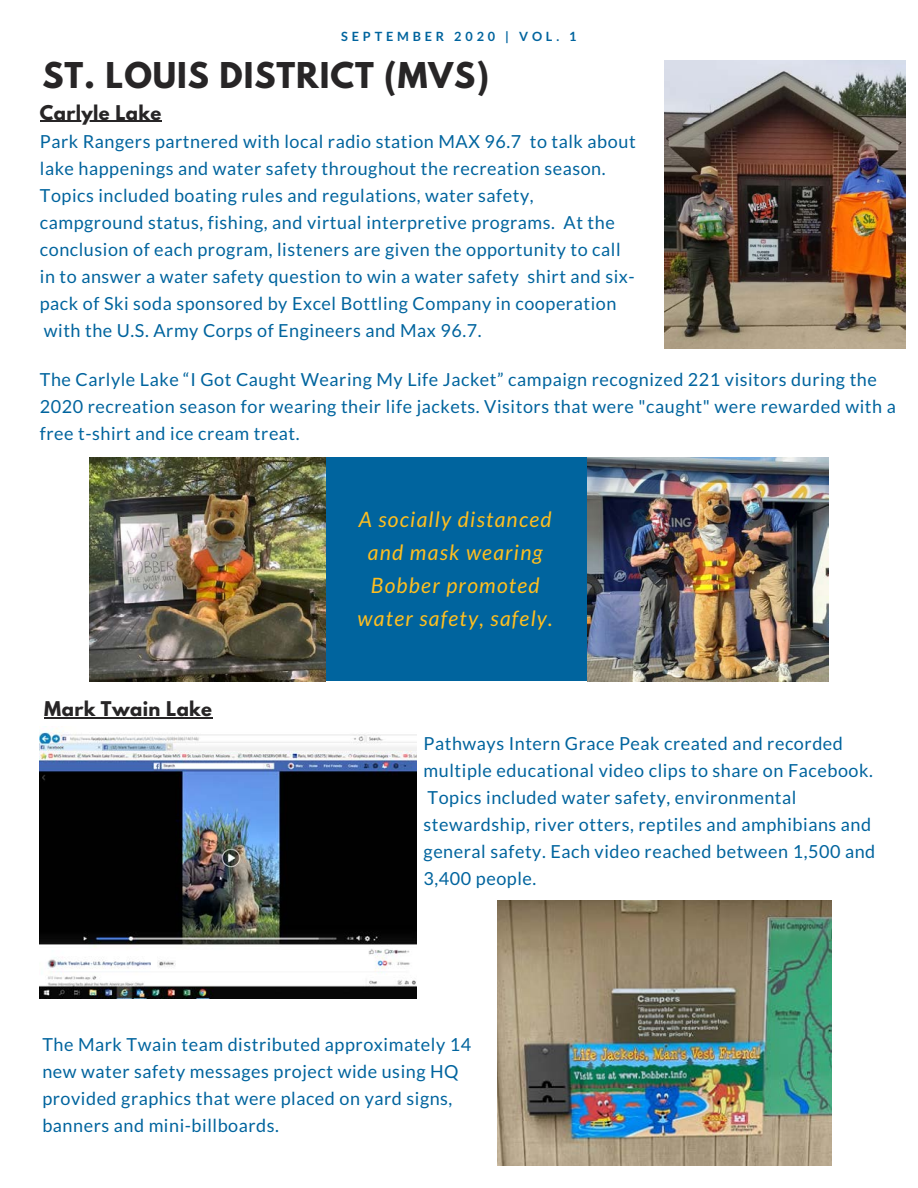
<style>
.page{position:relative;width:918px;height:1188px;background:#fff}
.page>*{position:absolute;margin:0;border:0;box-sizing:border-box;transform-origin:0 0}
.t1{font:700 31.5px "League Spartan";letter-spacing:.03em;color:#272526}
.t2{font:italic 21.15px/32.8px "Lato";letter-spacing:.06em;color:#ffbf1f;text-align:center}
.t3{font:18px/27px "Lato";letter-spacing:.03em;color:#00649e}
.t4{font:700 18px "League Spartan";letter-spacing:.02em;color:#272526}
.t5{font:700 12.75px "Lato";letter-spacing:.3em;color:#00649e}
</style>
<div class="page">
<div style="left:319px;top:457px;width:275px;height:224px;background:#00649e"></div>
<img style="left:90px;top:457px;width:236px;height:224px">
<img style="left:40px;top:726px;width:377px;height:272px">
<img style="left:497px;top:901px;width:334px;height:264px">
<img style="left:665px;top:61px;width:240px;height:288px">
<img style="left:587px;top:457px;width:242px;height:224px">
<hr style="left:40px;top:121px;width:122px;height:1px;background:#272526">
<hr style="left:44px;top:717px;width:169px;height:1px;background:#272526">
<p class="t5" style="left:341px;top:28px;width:237px">SEPTEMBER 2020 | VOL. 1</p>
<h1 class="t1" style="left:42px;top:60px;width:448px">ST. LOUIS DISTRICT (MVS)</h1>
<p class="t4" style="left:40px;top:103px;width:123px">Carlyle Lake</p>
<p class="t3" style="left:40px;top:128px;width:597px">Park Rangers partnered with local radio station MAX 96.7 to talk about lake happenings and water safety throughout the recreation season.<br>Topics included boating rules and regulations, water safety, campground status, fishing, and virtual interpretive programs. At the conclusion of each program, listeners are given the opportunity to call in to answer a water safety question to win a water safety shirt and six&shy;pack of Ski soda sponsored by Excel Bottling Company in cooperation with the U.S. Army Corps of Engineers and Max 96.7.</p>
<p class="t3" style="left:40px;top:366px;width:857px">The Carlyle Lake “I Got Caught Wearing My Life Jacket” campaign recognized 221 visitors during the<br>2020 recreation season for wearing their life jackets. Visitors that were "caught" were rewarded with a free t-shirt and ice cream treat.</p>
<p class="t4" style="left:44px;top:700px;width:169px">Mark Twain Lake</p>
<p class="t2" style="left:358px;top:503px;width:197px">A socially distanced and mask wearing<br>Bobber promoted water safety, safely.</p>
<p class="t3" style="left:424px;top:730px;width:453px">Pathways Intern Grace Peak created and recorded multiple educational video clips to share on Facebook.<br>Topics included water safety, environmental stewardship, river otters, reptiles and amphibians and general safety. Each video reached between 1,500 and 3,400 people.</p>
<p class="t3" style="left:42px;top:1030px;width:430px">The Mark Twain team distributed approximately 14 new water safety messages project wide using HQ provided graphics that were placed on yard signs, banners and mini-billboards.</p>
</div>
